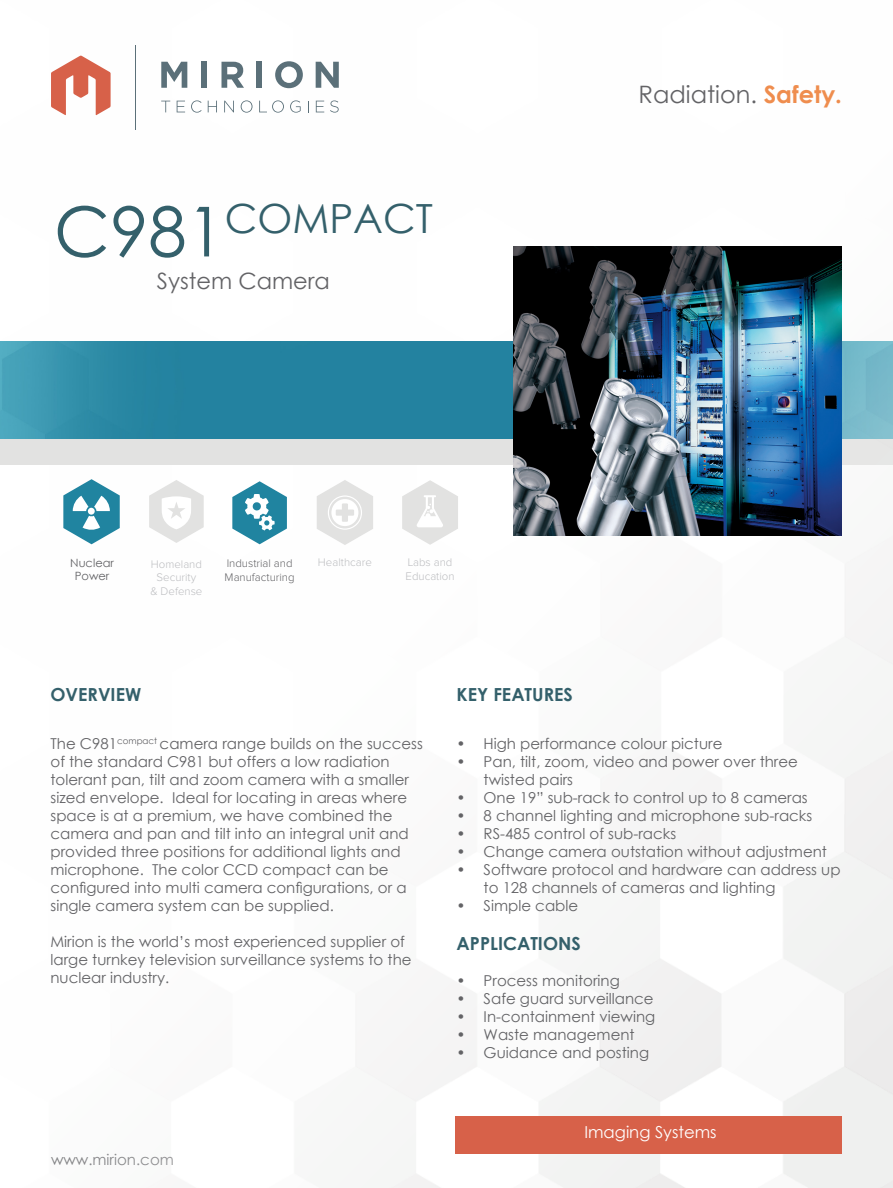
<style>
.page{position:relative;width:893px;height:1188px;background:#fff}
.page>*{position:absolute;margin:0;border:0;box-sizing:border-box;transform-origin:0 0}
.Product_Title{font:40.2px "Century Gothic";color:#34606b}
.t1{font:24px "Century Gothic";color:#636366}
.Product_Subtitle{font:22.5px "Century Gothic";color:#636366}
.Chacteristics_-_Head{font:700 18px "Century Gothic";color:#34606b}
.Header_2{font:700 18px "Century Gothic";color:#34606b}
.t2{font:16.5px "Century Gothic";color:#fff}
.Overview_Key_Feature{font:15px/18px "Century Gothic";color:#636366}
.Icon_Labels{font:300 11.4px/13.6px "Proxima Nova";color:#bcbdc0}
.Icon_Labels-2{font:300 11.4px/13.6px "Proxima Nova";color:#636366}
.Icon_Labels-3{font:11.4px "Century Gothic";color:#636366}
.s1{font-size:69px}
.s2{font-weight:700;color:#ef8d4e}
</style>
<div class="page">
<img style="left:0;top:45px;width:893px;height:1143px">
<svg style="left:402px;top:480px;width:56px;height:65px"></svg>
<svg style="left:317px;top:480px;width:56px;height:65px"></svg>
<svg style="left:149px;top:480px;width:55px;height:63px"></svg>
<svg style="left:232px;top:481px;width:55px;height:63px"></svg>
<svg style="left:63px;top:479px;width:57px;height:65px"></svg>
<div style="left:455px;top:1116px;width:387px;height:38px;background:#d76149"></div>
<img style="left:514px;top:247px;width:328px;height:289px">
<p class="Product_Title" style="left:54px;top:191px;width:380px"><span class="s1">C981</span>COMPACT</p>
<p class="Product_Subtitle" style="left:157px;top:265px;width:175px">System Camera</p>
<p class="Icon_Labels-3" style="left:70px;top:555px;width:45px">Nuclear</p>
<p class="Icon_Labels-3" style="left:75px;top:568px;width:36px">Power</p>
<p class="Icon_Labels" style="left:151px;top:557px;width:53px">Homeland</p>
<p class="Icon_Labels" style="left:318px;top:556px;width:55px">Healthcare</p>
<p class="Icon_Labels" style="left:157px;top:571px;width:41px">Security</p>
<p class="Icon_Labels" style="left:150px;top:585px;width:53px">&amp; Defense</p>
<p class="Icon_Labels-2" style="left:225px;top:557px;width:71px">Industrial and<br>Manufacturing</p>
<p class="Icon_Labels" style="left:406px;top:556px;width:50px">Labs and<br>Education</p>
<h2 class="t1" style="left:638px;top:78px;width:205px">Radiation. <span class="s2">Safety.</span></h2>
<p class="Header_2" style="left:51px;top:681px;width:92px">OVERVIEW</p>
<p class="Overview_Key_Feature" style="left:51px;top:735px;width:374px">The C981<sup>compact</sup> camera range builds on the success of the standard C981 but offers a low radiation tolerant pan, tilt and zoom camera with a smaller sized envelope. Ideal for locating in areas where space is at a premium, we have combined the camera and pan and tilt into an integral unit and provided three positions for additional lights and microphone. The color CCD compact can be configured into multi camera configurations, or a single camera system can be supplied.</p>
<p class="Overview_Key_Feature" style="left:51px;top:933px;width:363px">Mirion is the world’s most experienced supplier of large turnkey television surveillance systems to the nuclear industry.</p>
<p class="Overview_Key_Feature" style="left:51px;top:1151px;width:124px">www.mirion.com</p>
<p class="Chacteristics_-_Head" style="left:457px;top:681px;width:118px">KEY FEATURES</p>
<p class="Overview_Key_Feature" style="left:457px;top:734px;width:267px">• High performance colour picture</p>
<p class="Overview_Key_Feature" style="left:484px;top:752px;width:316px;text-indent:-27px">• Pan, tilt, zoom, video and power over three twisted pairs</p>
<p class="Overview_Key_Feature" style="left:457px;top:788px;width:353px">• One 19” sub-rack to control up to 8 cameras</p>
<p class="Overview_Key_Feature" style="left:457px;top:806px;width:357px">• 8 channel lighting and microphone sub-racks</p>
<p class="Overview_Key_Feature" style="left:457px;top:824px;width:221px">• RS-485 control of sub-racks</p>
<p class="Overview_Key_Feature" style="left:457px;top:842px;width:372px">• Change camera outstation without adjustment</p>
<p class="Overview_Key_Feature" style="left:484px;top:860px;width:358px;text-indent:-27px">• Software protocol and hardware can address up to 128 channels of cameras and lighting</p>
<p class="Overview_Key_Feature" style="left:457px;top:896px;width:123px">• Simple cable</p>
<p class="Chacteristics_-_Head" style="left:457px;top:930px;width:126px">APPLICATIONS</p>
<p class="Overview_Key_Feature" style="left:457px;top:972px;width:165px">• Process monitoring</p>
<p class="Overview_Key_Feature" style="left:457px;top:990px;width:199px">• Safe guard surveillance</p>
<p class="Overview_Key_Feature" style="left:457px;top:1008px;width:200px">• In-containment viewing</p>
<p class="Overview_Key_Feature" style="left:457px;top:1026px;width:180px">• Waste management</p>
<p class="Overview_Key_Feature" style="left:457px;top:1044px;width:194px">• Guidance and posting</p>
<p class="t2" style="left:584px;top:1120px;width:134px">Imaging Systems</p>
</div>
